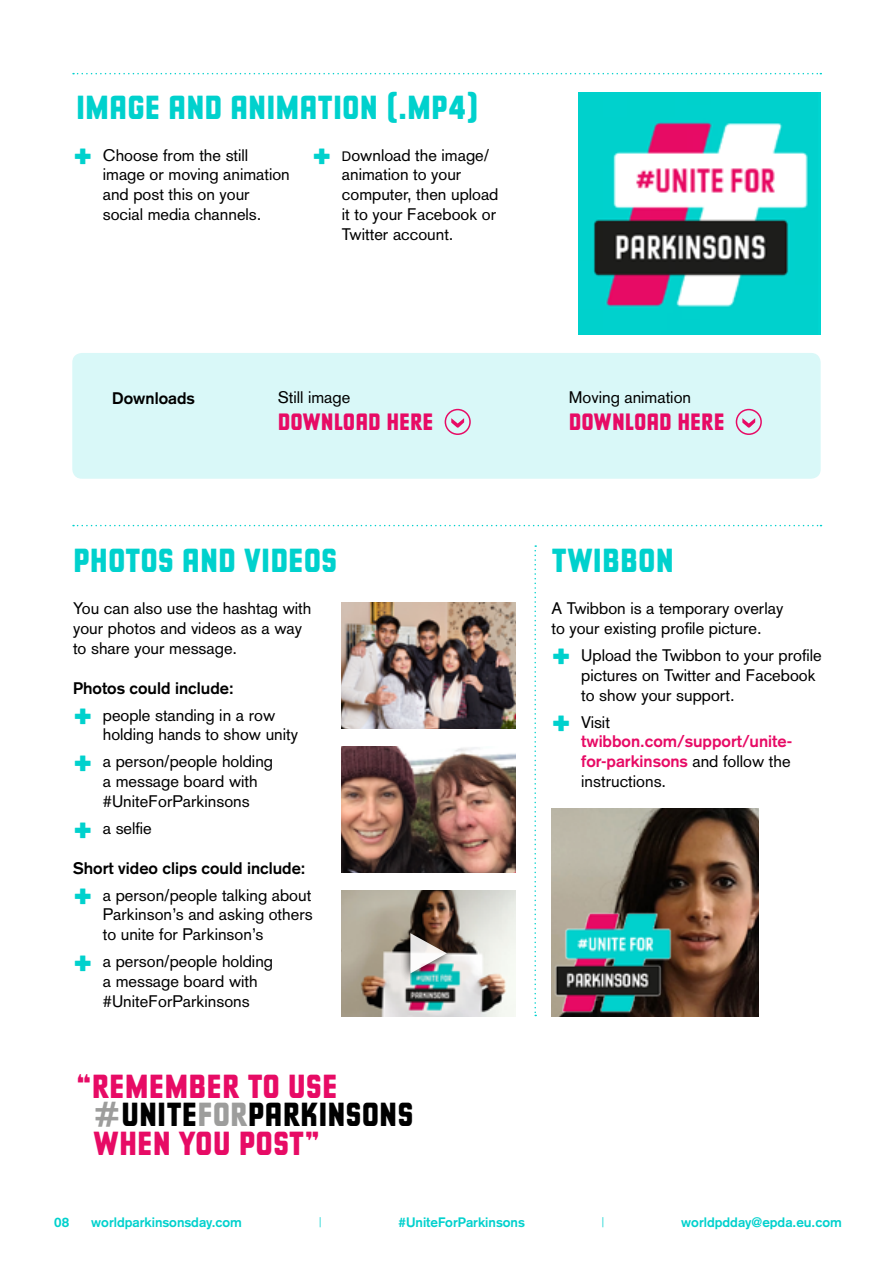
<style>
.page{position:relative;width:893px;height:1263px;background:#fff}
.page>*{position:absolute;margin:0;border:0;box-sizing:border-box;transform-origin:0 0}
.t1{font:700 36px "Berber King Caps";color:#00d1cd}
.t2{font:700 36px/28.5px "Berber King Caps";color:#e70b65}
.t3{font:700 25.5px "Berber King Caps";color:#e70b65}
.t4{font:16.5px/19.8px "Akzidenz Grotesk";color:#000}
.t5{font:700 16.5px/19.8px "Akzidenz Grotesk";color:#e70b65}
.t6{font:700 16.5px/27px "Akzidenz Grotesk";color:#000}
.t7{font:700 13.5px "Akzidenz Grotesk";color:#00d1cd}
.t8{font:300 13.5px "Akzidenz Grotesk";color:#00d1cd}
.s1{font-family:"Berber King Caps";font-weight:700;font-size:36px;color:#00d1cd}
.s2{font-size:13.5px}
.s3{font-weight:700}
.s4{font-family:"Berber King Caps";font-size:36px;color:#00d1cd}
.s5{font-weight:400}
.s6{font-weight:400;color:#000}
.s7{color:#9d9d9c}
.s8{color:#000}
</style>
<div class="page">
<div style="left:72px;top:353px;width:749px;height:126px;background:#d9f8f8;border-radius:10px"></div>
<svg style="left:451px;top:418px;width:13px;height:10px"></svg>
<div style="left:445px;top:409px;width:26px;height:26px;border:2px solid #e70b65;border-radius:50%"></div>
<svg style="left:742px;top:418px;width:13px;height:10px"></svg>
<div style="left:736px;top:409px;width:26px;height:26px;border:2px solid #e70b65;border-radius:50%"></div>
<svg style="left:73px;top:73px;width:748px;height:1px"></svg>
<svg style="left:73px;top:525px;width:748px;height:1px"></svg>
<img style="left:578px;top:92px;width:243px;height:243px">
<img style="left:342px;top:602px;width:174px;height:126px">
<img style="left:342px;top:746px;width:174px;height:126px">
<img style="left:342px;top:890px;width:174px;height:126px">
<svg style="left:401px;top:924px;width:54px;height:58px"></svg>
<svg style="left:410px;top:933px;width:37px;height:40px"></svg>
<svg style="left:534px;top:545px;width:2px;height:471px"></svg>
<img style="left:551px;top:809px;width:208px;height:207px">
<img style="left:551px;top:889px;width:136px;height:127px">
<h1 class="t1" style="left:76px;top:89px;width:404px">IMAGE AND ANIMATION (.MP4)</h1>
<p class="t4" style="left:103px;top:145px;width:189px;text-indent:-30px"><span class="s1">+</span> Choose from the still image or moving animation and post this on your social media channels.</p>
<h1 class="t1" style="left:312px;top:138px;width:21px">+</h1>
<p class="t4" style="left:342px;top:145px;width:158px"><span class="s2">D</span>ownload the image/ animation to your computer, then upload it to your Facebook or<br>Twitter account.</p>
<p class="t6" style="left:112px;top:384px;width:84px">Downloads</p>
<p class="t4" style="left:278px;top:388px;width:74px">Still image</p>
<h2 class="t3" style="left:278px;top:409px;width:157px">DOWNLOAD HERE</h2>
<p class="t4" style="left:569px;top:388px;width:124px">Moving animation</p>
<h2 class="t3" style="left:569px;top:409px;width:157px">DOWNLOAD HERE</h2>
<h1 class="t1" style="left:73px;top:542px;width:266px">PHOTOS AND VIDEOS</h1>
<p class="t4" style="left:73px;top:599px;width:240px">You can also use the hashtag with your photos and videos as a way to share your message.</p>
<p class="t4" style="left:73px;top:674px;width:204px;line-height:27px"><span class="s3">Photos could include:<br></span><span class="s1">+</span> people standing in a row</p>
<p class="t4" style="left:73px;top:721px;width:227px;line-height:27px;text-indent:30px">holding hands to show unity <span class="s1">+</span> a person/people holding</p>
<p class="t4" style="left:103px;top:771px;width:156px">a message board with #UniteForParkinsons</p>
<p class="t4" style="left:73px;top:818px;width:80px"><span class="s1">+</span> a selfie</p>
<p class="t6" style="left:73px;top:854px;width:240px">Short video clips could include: <span class="s4">+</span> <span class="s5">a person/people talking about</span></p>
<p class="t4" style="left:103px;top:905px;width:211px">Parkinson’s and asking others to unite for Parkinson’s</p>
<p class="t4" style="left:103px;top:951px;width:172px;text-indent:-30px"><span class="s1">+</span> a person/people holding a message board with #UniteForParkinsons</p>
<h1 class="t1" style="left:551px;top:542px;width:124px">TWIBBON</h1>
<p class="t4" style="left:551px;top:598px;width:233px">A Twibbon is a temporary overlay to your existing profile picture.</p>
<p class="t4" style="left:581px;top:645px;width:242px;text-indent:-30px"><span class="s1">+</span> Upload the Twibbon to your profile pictures on Twitter and Facebook to show your support.</p>
<p class="t5" style="left:581px;top:712px;width:212px;text-indent:-30px"><span class="s4">+</span> <span class="s6">Visit </span>twibbon.com/support/unite&shy;for-parkinsons <span class="s6">and follow the instructions.</span></p>
<h1 class="t2" style="left:93px;top:1073px;width:322px;text-indent:-17px">“REMEMBER TO USE <span class="s7">#</span><span class="s8">UNITE</span><span class="s7">FOR</span><span class="s8">PARKINSONS<br></span>WHEN YOU POST”</h1>
<p class="t7" style="left:54px;top:1215px;width:17px">08</p>
<p class="t7" style="left:91px;top:1215px;width:152px">worldparkinsonsday.com</p>
<p class="t8" style="left:319px;top:1215px;width:4px">|</p>
<p class="t7" style="left:398px;top:1215px;width:128px">#UniteForParkinsons</p>
<p class="t8" style="left:601px;top:1215px;width:4px">|</p>
<p class="t7" style="left:681px;top:1215px;width:162px">worldpdday@epda.eu.com</p>
</div>
